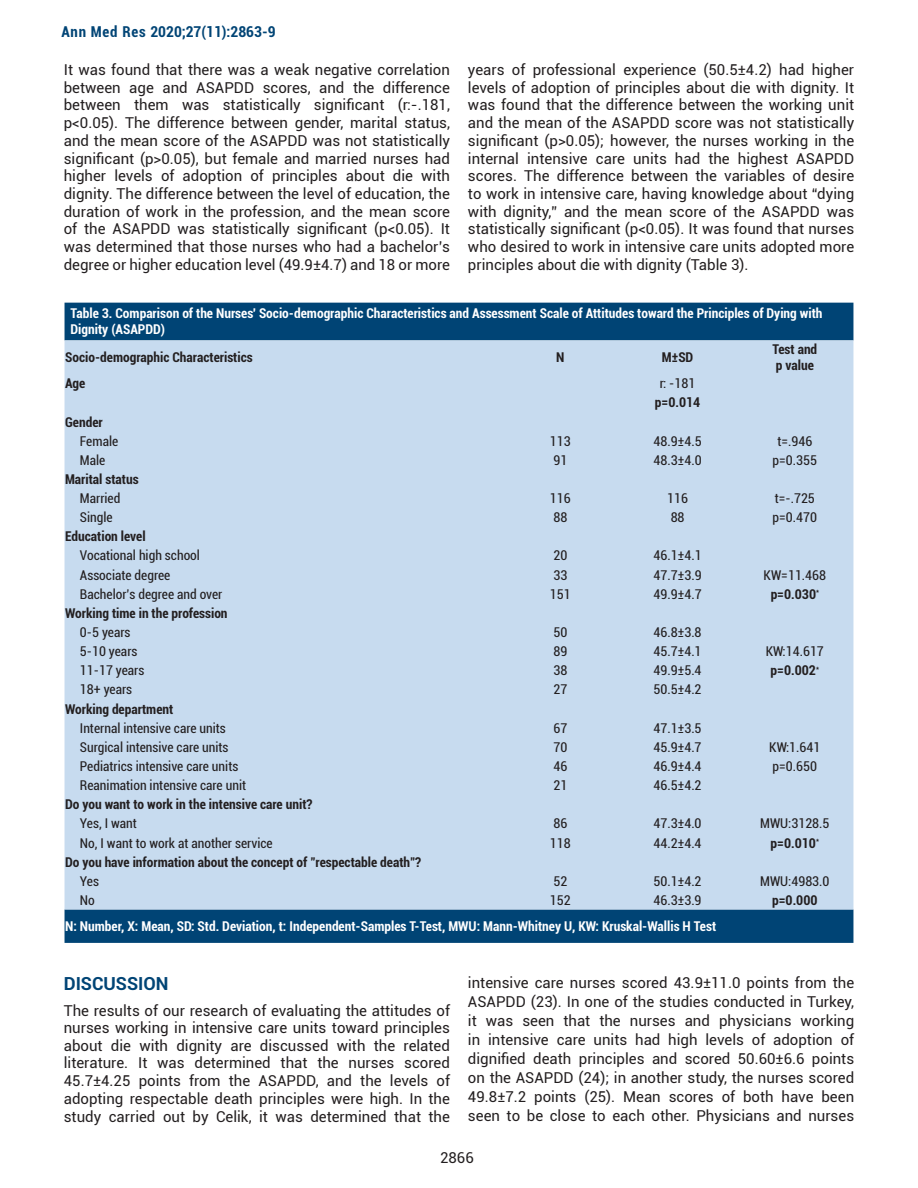
<style>
.page{position:relative;width:918px;height:1188px;background:#fff}
.page>*{position:absolute;margin:0;border:0;box-sizing:border-box;transform-origin:0 0}
.t1{font:700 18px "Roboto";color:#004475}
.t2{font:15px/17.7px "Roboto";color:#231f20;text-align:justify}
.t3{font:700 condensed 15px "Roboto";color:#004475}
.t4{font:condensed 13.5px "Roboto";color:#231f20}
.t5{font:700 condensed 13.5px/16.2px "Roboto";color:#231f20}
.t6{font:700 condensed 13.5px/16.2px "Roboto";color:#fff}
</style>
<div class="page">
<div style="left:65px;top:303px;width:788px;height:640px;background:#004475"></div>
<div style="left:65px;top:340px;width:788px;height:569px;background:#c7dbef"></div>
<p class="t3" style="left:61px;top:21px;width:216px">Ann Med Res 2020;27(11):2863-9</p>
<p class="t2" style="left:64px;top:60px;width:388px">It was found that there was a weak negative correlation between age and ASAPDD scores, and the difference between them was statistically significant (r:-.181, p&lt;0.05). The difference between gender, marital status, and the mean score of the ASAPDD was not statistically significant (p&gt;0.05), but female and married nurses had higher levels of adoption of principles about die with dignity. The difference between the level of education, the duration of work in the profession, and the mean score of the ASAPDD was statistically significant (p&lt;0.05). It was determined that those nurses who had a bachelor’s degree or higher education level (49.9±4.7) and 18 or more</p>
<p class="t2" style="left:468px;top:60px;width:388px">years of professional experience (50.5±4.2) had higher levels of adoption of principles about die with dignity. It was found that the difference between the working unit and the mean of the ASAPDD score was not statistically significant (p&gt;0.05); however, the nurses working in the internal intensive care units had the highest ASAPDD scores. The difference between the variables of desire to work in intensive care, having knowledge about “dying with dignity,” and the mean score of the ASAPDD was statistically significant (p&lt;0.05). It was found that nurses who desired to work in intensive care units adopted more principles about die with dignity (Table 3).</p>
<p class="t6" style="left:71px;top:305px;width:754px">Table 3. Comparison of the Nurses' Socio-demographic Characteristics and Assessment Scale of Attitudes toward the Principles of Dying with<br>Dignity (ASAPDD)</p>
<p class="t5" style="left:65px;top:349px;width:189px">Socio-demographic Characteristics</p>
<p class="t5" style="left:556px;top:349px;width:10px">N</p>
<p class="t5" style="left:662px;top:349px;width:33px">M±SD</p>
<p class="t5" style="left:772px;top:341px;width:46px">Test and p value</p>
<p class="t5" style="left:65px;top:375px;width:22px">Age</p>
<p class="t4" style="left:660px;top:374px;width:37px">r: -181</p>
<p class="t5" style="left:655px;top:394px;width:47px">p=0.014</p>
<p class="t5" style="left:65px;top:413px;width:39px">Gender</p>
<p class="t4" style="left:80px;top:432px;width:40px">Female</p>
<p class="t4" style="left:550px;top:432px;width:22px">113</p>
<p class="t4" style="left:654px;top:432px;width:50px">48.9±4.5</p>
<p class="t4" style="left:777px;top:432px;width:36px">t=.946</p>
<p class="t4" style="left:80px;top:451px;width:27px">Male</p>
<p class="t4" style="left:553px;top:451px;width:15px">91</p>
<p class="t4" style="left:654px;top:451px;width:50px">48.3±4.0</p>
<p class="t4" style="left:773px;top:451px;width:46px">p=0.355</p>
<p class="t5" style="left:65px;top:471px;width:75px">Marital status</p>
<p class="t4" style="left:80px;top:489px;width:42px">Married</p>
<p class="t4" style="left:550px;top:489px;width:22px">116</p>
<p class="t4" style="left:667px;top:489px;width:22px">116</p>
<p class="t4" style="left:775px;top:489px;width:42px">t=-.725</p>
<p class="t4" style="left:80px;top:508px;width:34px">Single</p>
<p class="t4" style="left:553px;top:508px;width:15px">88</p>
<p class="t4" style="left:671px;top:508px;width:15px">88</p>
<p class="t4" style="left:773px;top:508px;width:46px">p=0.470</p>
<p class="t5" style="left:65px;top:528px;width:82px">Education level</p>
<p class="t4" style="left:80px;top:546px;width:122px">Vocational high school</p>
<p class="t4" style="left:553px;top:546px;width:15px">20</p>
<p class="t4" style="left:654px;top:546px;width:50px">46.1±4.1</p>
<p class="t4" style="left:80px;top:565px;width:92px">Associate degree</p>
<p class="t4" style="left:553px;top:565px;width:15px">33</p>
<p class="t4" style="left:654px;top:565px;width:50px">47.7±3.9</p>
<p class="t4" style="left:764px;top:565px;width:64px">KW=11.468</p>
<p class="t4" style="left:80px;top:585px;width:144px">Bachelor’s degree and over</p>
<p class="t4" style="left:550px;top:585px;width:22px">151</p>
<p class="t4" style="left:654px;top:585px;width:50px">49.9±4.7</p>
<p class="t5" style="left:771px;top:585px;width:50px">p=0.030<sup>*</sup></p>
<p class="t5" style="left:65px;top:605px;width:164px">Working time in the profession</p>
<p class="t4" style="left:80px;top:623px;width:52px">0-5 years</p>
<p class="t4" style="left:553px;top:623px;width:15px">50</p>
<p class="t4" style="left:654px;top:623px;width:50px">46.8±3.8</p>
<p class="t4" style="left:80px;top:642px;width:59px">5-10 years</p>
<p class="t4" style="left:553px;top:642px;width:15px">89</p>
<p class="t4" style="left:654px;top:642px;width:50px">45.7±4.1</p>
<p class="t4" style="left:766px;top:642px;width:60px">KW:14.617</p>
<p class="t4" style="left:80px;top:661px;width:66px">11-17 years</p>
<p class="t4" style="left:553px;top:661px;width:15px">38</p>
<p class="t4" style="left:654px;top:661px;width:50px">49.9±5.4</p>
<p class="t5" style="left:771px;top:662px;width:50px">p=0.002<sup>*</sup></p>
<p class="t4" style="left:80px;top:680px;width:54px">18+ years</p>
<p class="t4" style="left:553px;top:680px;width:15px">27</p>
<p class="t4" style="left:654px;top:680px;width:50px">50.5±4.2</p>
<p class="t5" style="left:65px;top:700px;width:110px">Working department</p>
<p class="t4" style="left:80px;top:719px;width:147px">Internal intensive care units</p>
<p class="t4" style="left:553px;top:719px;width:15px">67</p>
<p class="t4" style="left:654px;top:719px;width:50px">47.1±3.5</p>
<p class="t4" style="left:80px;top:738px;width:150px">Surgical intensive care units</p>
<p class="t4" style="left:553px;top:738px;width:15px">70</p>
<p class="t4" style="left:654px;top:738px;width:50px">45.9±4.7</p>
<p class="t4" style="left:769px;top:738px;width:53px">KW:1.641</p>
<p class="t4" style="left:80px;top:757px;width:160px">Pediatrics intensive care units</p>
<p class="t4" style="left:553px;top:757px;width:15px">46</p>
<p class="t4" style="left:654px;top:757px;width:50px">46.9±4.4</p>
<p class="t4" style="left:773px;top:757px;width:46px">p=0.650</p>
<p class="t4" style="left:80px;top:776px;width:168px">Reanimation intensive care unit</p>
<p class="t4" style="left:553px;top:776px;width:15px">21</p>
<p class="t4" style="left:654px;top:776px;width:50px">46.5±4.2</p>
<p class="t5" style="left:65px;top:796px;width:249px">Do you want to work in the intensive care unit?</p>
<p class="t4" style="left:80px;top:814px;width:58px">Yes, I want</p>
<p class="t4" style="left:553px;top:814px;width:15px">86</p>
<p class="t4" style="left:654px;top:814px;width:50px">47.3±4.0</p>
<p class="t4" style="left:760px;top:814px;width:71px">MWU:3128.5</p>
<p class="t4" style="left:80px;top:833px;width:194px">No, I want to work at another service</p>
<p class="t4" style="left:550px;top:833px;width:22px">118</p>
<p class="t4" style="left:654px;top:833px;width:50px">44.2±4.4</p>
<p class="t5" style="left:771px;top:834px;width:50px">p=0.010<sup>*</sup></p>
<p class="t5" style="left:65px;top:853px;width:358px">Do you have information about the concept of "respectable death"?</p>
<p class="t4" style="left:80px;top:872px;width:21px">Yes</p>
<p class="t4" style="left:553px;top:872px;width:15px">52</p>
<p class="t4" style="left:654px;top:872px;width:50px">50.1±4.2</p>
<p class="t4" style="left:760px;top:872px;width:71px">MWU:4983.0</p>
<p class="t4" style="left:80px;top:891px;width:16px">No</p>
<p class="t4" style="left:550px;top:891px;width:22px">152</p>
<p class="t4" style="left:654px;top:891px;width:50px">46.3±3.9</p>
<p class="t5" style="left:772px;top:892px;width:47px">p=0.000</p>
<p class="t6" style="left:65px;top:918px;width:653px">N: Number, X: Mean, SD: Std. Deviation, t: Independent-Samples T-Test, MWU: Mann-Whitney U, KW: Kruskal-Wallis H Test</p>
<p class="t1" style="left:64px;top:971px;width:106px">DISCUSSION</p>
<p class="t2" style="left:64px;top:1001px;width:388px">The results of our research of evaluating the attitudes of nurses working in intensive care units toward principles about die with dignity are discussed with the related literature. It was determined that the nurses scored 45.7±4.25 points from the ASAPDD, and the levels of adopting respectable death principles were high. In the study carried out by Celik, it was determined that the</p>
<p class="t2" style="left:468px;top:972px;width:388px;line-height:19px">intensive care nurses scored 43.9±11.0 points from the ASAPDD (23). In one of the studies conducted in Turkey, it was seen that the nurses and physicians working in intensive care units had high levels of adoption of dignified death principles and scored 50.60±6.6 points on the ASAPDD (24); in another study, the nurses scored 49.8±7.2 points (25). Mean scores of both have been seen to be close to each other. Physicians and nurses</p>
<p class="t2" style="left:440px;top:1148px;width:35px">2866</p>
</div>
